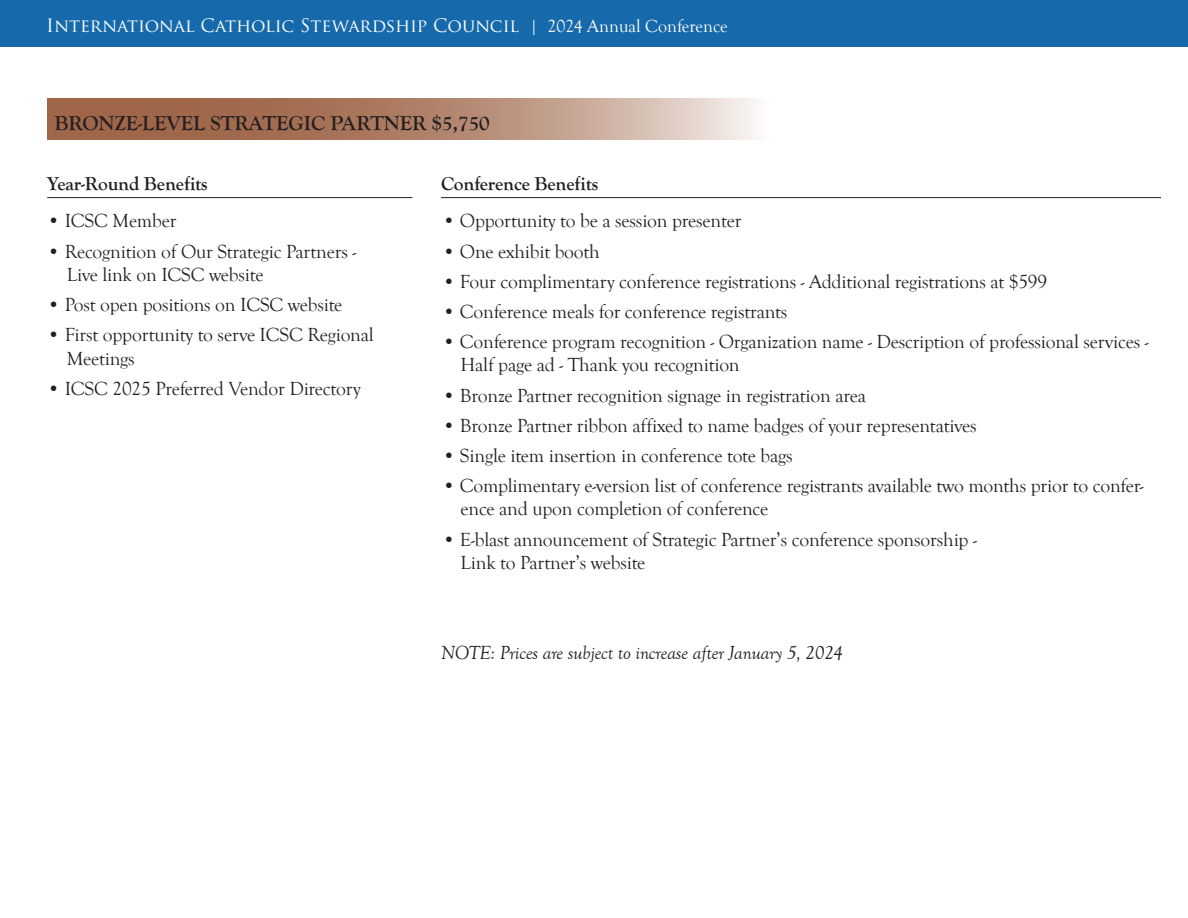
<style>
.page{position:relative;width:1188px;height:918px;background:#fff}
.page>*{position:absolute;margin:0;border:0;box-sizing:border-box;transform-origin:0 0}
.No_Spacing{font:700 21px "Goudy Old Style T";color:#231f20}
.No_Spacing-2{font:19.5px/23.4px "Goudy Old Style T";letter-spacing:-.01em;color:#231f20}
.No_Spacing-3{font:italic 19.5px "Goudy Old Style T";letter-spacing:-.01em;color:#231f20}
.No_Spacing-4{font:700 19.5px "Goudy Old Style T";letter-spacing:-.01em;color:#231f20}
.t1{font:18px "Trajan Pro";color:#fff}
.s1{font-family:"Goudy Old Style T"}
</style>
<div class="page">
<div style="left:0;top:0;width:1188px;height:46px;background:#166aab"></div>
<svg style="left:47px;top:98px;width:709px;height:42px;background:#b78c77"></svg>
<hr style="left:47px;top:197px;width:365px;height:1px;background:#231f20">
<hr style="left:441px;top:197px;width:720px;height:1px;background:#231f20">
<p class="t1" style="left:46px;top:14px;width:683px">International Catholic Stewardship Council <span class="s1">| 2024 Annual Conference</span></p>
<p class="No_Spacing" style="left:54px;top:111px;width:437px">BRONZE-LEVEL STRATEGIC PARTNER $5,750</p>
<p class="No_Spacing-4" style="left:47px;top:173px;width:162px">Year-Round Benefits</p>
<p class="No_Spacing-2" style="left:47px;top:210px;width:131px">• ICSC Member</p>
<p class="No_Spacing-2" style="left:67px;top:240px;width:291px;text-indent:-20px">• Recognition of Our Strategic Partners -<br>Live link on ICSC website</p>
<p class="No_Spacing-2" style="left:47px;top:293px;width:297px">• Post open positions on ICSC website</p>
<p class="No_Spacing-2" style="left:67px;top:324px;width:309px;text-indent:-20px">• First opportunity to serve ICSC Regional<br>Meetings</p>
<p class="No_Spacing-2" style="left:47px;top:377px;width:315px">• ICSC 2025 Preferred Vendor Directory</p>
<p class="No_Spacing-4" style="left:441px;top:173px;width:159px">Conference Benefits</p>
<p class="No_Spacing-2" style="left:442px;top:210px;width:300px">• Opportunity to be a session presenter</p>
<p class="No_Spacing-2" style="left:442px;top:240px;width:159px">• One exhibit booth</p>
<p class="No_Spacing-2" style="left:442px;top:270px;width:606px">• Four complimentary conference registrations - Additional registrations at $599</p>
<p class="No_Spacing-2" style="left:442px;top:300px;width:347px">• Conference meals for conference registrants</p>
<p class="No_Spacing-2" style="left:460px;top:330px;width:689px;text-indent:-18px">• Conference program recognition - Organization name - Description of professional services -<br>Half page ad - Thank you recognition</p>
<p class="No_Spacing-2" style="left:442px;top:384px;width:425px">• Bronze Partner recognition signage in registration area</p>
<p class="No_Spacing-2" style="left:442px;top:414px;width:536px">• Bronze Partner ribbon affixed to name badges of your representatives</p>
<p class="No_Spacing-2" style="left:442px;top:444px;width:352px">• Single item insertion in conference tote bags</p>
<p class="No_Spacing-2" style="left:460px;top:474px;width:685px;text-indent:-18px">• Complimentary e-version list of conference registrants available two months prior to confer&shy;ence and upon completion of conference</p>
<p class="No_Spacing-2" style="left:460px;top:528px;width:518px;text-indent:-18px">• E-blast announcement of Strategic Partner’s conference sponsorship -<br>Link to Partner’s website</p>
<p class="No_Spacing-3" style="left:441px;top:642px;width:403px">NOTE: Prices are subject to increase after January 5, 2024</p>
</div>
